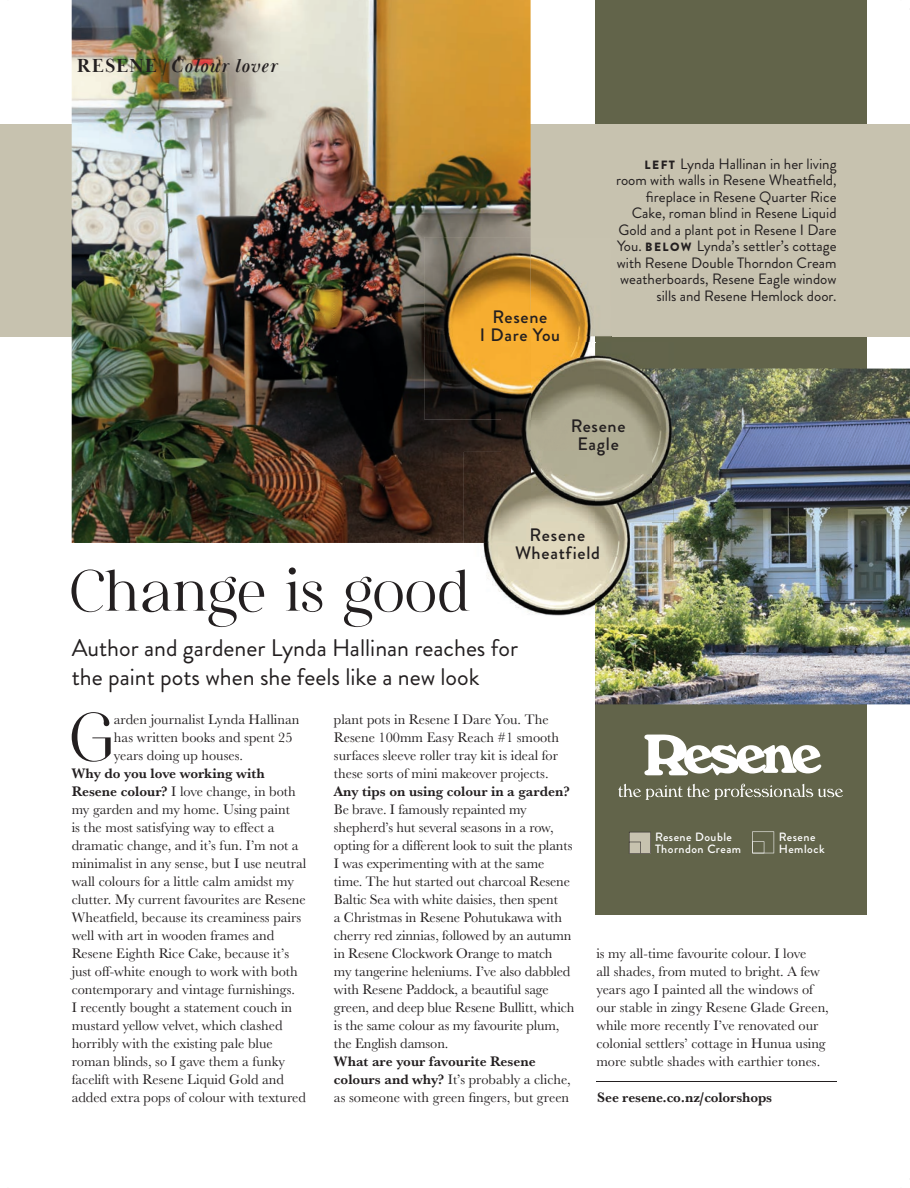
<style>
.page{position:relative;width:910px;height:1188px;background:#fff}
.page>*{position:absolute;margin:0;border:0;box-sizing:border-box;transform-origin:0 0}
.t1{font:64.65px "Wonderful Melanesia Regular";color:#231f20}
.t2{font:55.5px "Wonderful Melanesia Regular";letter-spacing:-.05em;color:#231f20}
.t3{font:24px/28.8px "Brandon Grotesque";color:#231f20}
.t4{font:italic 700 19.5px "Baskerville Display PT";letter-spacing:.05em;color:#231f20}
.t5{font:500 18px/18px "Brandon Grotesque";letter-spacing:.04em;color:#231f20;text-align:center}
.t6{font:15px/16.5px "Brandon Grotesque";color:#231f20;text-align:right}
.t7{font:14.25px/18px "Baskerville URW";color:#231f20}
.t8{font:700 14.25px "Baskerville URW";color:#231f20}
.t9{font:500 12px/12px "Brandon Grotesque";letter-spacing:.04em;color:#fff}
.s1{font-style:normal}
.s2{font-family:"Baskerville URW";font-weight:400;font-style:normal}
.s3{font-weight:900;font-size:12px}
.s4{font-weight:700}
</style>
<div class="page">
<div style="left:595px;top:0;width:272px;height:915px;background:#62644a"></div>
<div style="left:0;top:124px;width:910px;height:212px;background:#c7c2af"></div>
<img style="left:72px;top:0;width:459px;height:543px">
<img style="left:595px;top:368px;width:315px;height:336px">
<svg style="left:629px;top:831px;width:22px;height:22px"></svg>
<svg style="left:752px;top:831px;width:22px;height:22px"></svg>
<svg style="left:644px;top:734px;width:177px;height:41px"></svg>
<svg style="left:618px;top:783px;width:225px;height:16px"></svg>
<hr style="left:596px;top:1081px;width:241px;height:1px;background:#231f20">
<img style="left:531px;top:254px;width:80px;height:89px">
<img style="left:424px;top:237px;width:107px;height:182px">
<img style="left:481px;top:522px;width:170px;height:112px">
<img style="left:464px;top:452px;width:67px;height:91px">
<img style="left:464px;top:569px;width:6px;height:42px">
<img style="left:611px;top:357px;width:26px;height:11px">
<img style="left:501px;top:419px;width:94px;height:33px">
<img style="left:595px;top:368px;width:79px;height:154px">
<img style="left:501px;top:343px;width:110px;height:76px">
<img style="left:595px;top:368px;width:16px;height:51px">
<img style="left:501px;top:452px;width:150px;height:70px">
<h3 class="t4" style="left:77px;top:55px;width:201px"><span class="s1">RESENE</span> <span class="s2">/</span>Colour lover</h3>
<p class="t5" style="left:480px;top:308px;width:82px">Resene<br>I Dare You</p>
<p class="t6" style="left:616px;top:155px;width:222px"><span class="s3">LEFT</span> Lynda Hallinan in her living room with walls in Resene Wheatfield, fireplace in Resene Quarter Rice Cake, roman blind in Resene Liquid Gold and a plant pot in Resene I Dare You. <span class="s3">BELOW</span> Lynda’s settler’s cottage with Resene Double Thorndon Cream weatherboards, Resene Eagle window sills and Resene Hemlock door.</p>
<h2 class="t2" style="left:69px;top:556px;width:405px">Change is good</h2>
<p class="t5" style="left:571px;top:417px;width:56px">Resene<br>Eagle</p>
<p class="t5" style="left:515px;top:526px;width:86px">Resene<br>Wheatfield</p>
<h3 class="t3" style="left:72px;top:634px;width:448px">Author and gardener Lynda Hallinan reaches for the paint pots when she feels like a new look</h3>
<h1 class="t1" style="left:68px;top:696px;width:47px">G</h1>
<p class="t7" style="left:114px;top:709px;width:187px">arden journalist Lynda Hallinan has written books and spent 25 years doing up houses.</p>
<p class="t7" style="left:72px;top:763px;width:236px"><span class="s4">Why do you love working with Resene colour?</span> I love change, in both my garden and my home. Using paint<br>is the most satisfying way to effect a dramatic change, and it’s fun. I’m not a minimalist in any sense, but I use neutral wall colours for a little calm amidst my clutter. My current favourites are Resene Wheatfield, because its creaminess pairs well with art in wooden frames and Resene Eighth Rice Cake, because it’s just off-white enough to work with both contemporary and vintage furnishings.<br>I recently bought a statement couch in mustard yellow velvet, which clashed horribly with the existing pale blue roman blinds, so I gave them a funky facelift with Resene Liquid Gold and added extra pops of colour with textured</p>
<p class="t7" style="left:334px;top:709px;width:227px">plant pots in Resene I Dare You. The Resene 100mm Easy Reach #1 smooth surfaces sleeve roller tray kit is ideal for these sorts of mini makeover projects.</p>
<p class="t8" style="left:334px;top:781px;width:237px">Any tips on using colour in a garden?</p>
<p class="t7" style="left:334px;top:799px;width:242px">Be brave. I famously repainted my shepherd’s hut several seasons in a row, opting for a different look to suit the plants I was experimenting with at the same time. The hut started out charcoal Resene Baltic Sea with white daisies, then spent<br>a Christmas in Resene Pohutukawa with cherry red zinnias, followed by an autumn in Resene Clockwork Orange to match<br>my tangerine heleniums. I’ve also dabbled with Resene Paddock, a beautiful sage green, and deep blue Resene Bullitt, which is the same colour as my favourite plum, the English damson.</p>
<p class="t7" style="left:334px;top:1051px;width:238px"><span class="s4">What are your favourite Resene colours and why?</span> It’s probably a cliche, as someone with green fingers, but green</p>
<p class="t9" style="left:655px;top:831px;width:88px">Resene Double<br>Thorndon Cream</p>
<p class="t9" style="left:779px;top:831px;width:47px">Resene<br>Hemlock</p>
<p class="t7" style="left:596px;top:943px;width:234px">is my all-time favourite colour. I love<br>all shades, from muted to bright. A few years ago I painted all the windows of our stable in zingy Resene Glade Green, while more recently I’ve renovated our colonial settlers’ cottage in Hunua using more subtle shades with earthier tones.</p>
<p class="t8" style="left:597px;top:1087px;width:176px">See resene.co.nz/colorshops</p>
</div>
